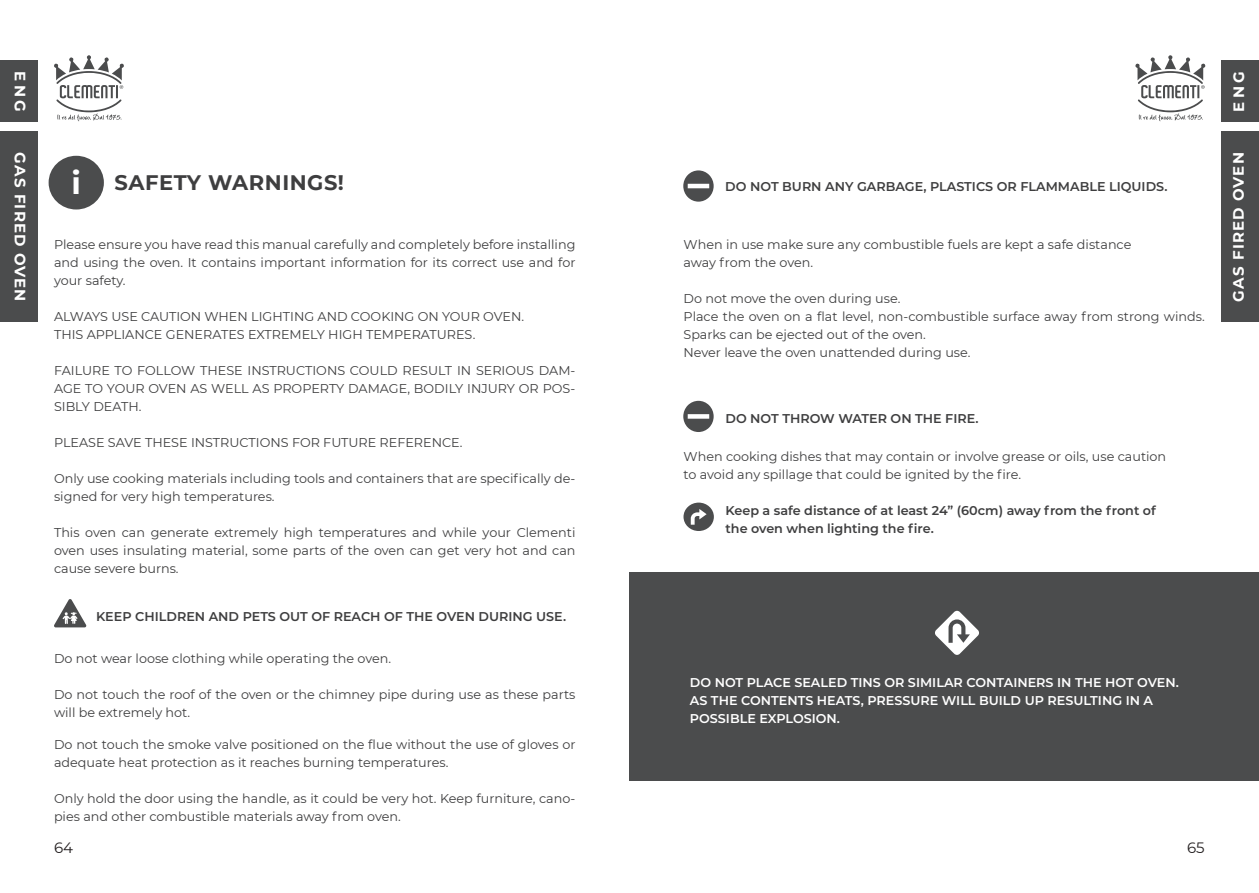
<style>
.page{position:relative;width:1259px;height:893px;background:#fff}
.page>*{position:absolute;margin:0;border:0;box-sizing:border-box;transform-origin:0 0}
.t1{font:700 31.5px "Montserrat";color:#fff}
.t2{font:700 21px "Montserrat";letter-spacing:.025em;color:#3e3e3f}
.t3{font:700 15px "Montserrat";letter-spacing:.075em;color:#fff}
.t4{font:15px "Montserrat";color:#231f20}
.t5{font:12.75px/18px "Montserrat";color:#3e3e3f}
.t6{font:600 12.75px "Montserrat";color:#3e3e3f}
.t7{font:600 12.75px "Montserrat";color:#fff}
</style>
<div class="page">
<svg style="left:54px;top:599px;width:33px;height:28px"></svg>
<div style="left:0;top:61px;width:38px;height:61px;background:#4b4c4d"></div>
<svg style="left:54px;top:55px;width:70px;height:66px"></svg>
<div style="left:49px;top:156px;width:55px;height:53px;background:#4b4c4d;border-radius:50%"></div>
<div style="left:0;top:132px;width:38px;height:190px;background:#4b4c4d"></div>
<div style="left:1221px;top:132px;width:38px;height:190px;background:#4b4c4d"></div>
<div style="left:629px;top:572px;width:630px;height:208px;background:#4b4c4d"></div>
<div style="left:1221px;top:61px;width:38px;height:61px;background:#4b4c4d"></div>
<svg style="left:683px;top:170px;width:30px;height:32px"></svg>
<svg style="left:683px;top:401px;width:30px;height:31px"></svg>
<svg style="left:683px;top:503px;width:31px;height:28px"></svg>
<svg style="left:935px;top:610px;width:44px;height:45px"></svg>
<svg style="left:1135px;top:55px;width:70px;height:66px"></svg>
<p class="t3" style="left:31px;top:71px;width:42px;rotate:90deg">ENG</p>
<p class="t3" style="left:1228px;top:112px;width:42px;rotate:-90deg">ENG</p>
<p class="t3" style="left:31px;top:152px;width:151px;rotate:90deg">GAS FIRED OVEN</p>
<p class="t3" style="left:1227px;top:302px;width:151px;rotate:-90deg">GAS FIRED OVEN</p>
<p class="t1" style="left:72px;top:160px;width:11px">i</p>
<p class="t2" style="left:115px;top:168px;width:231px">SAFETY WARNINGS!</p>
<p class="t6" style="left:725px;top:177px;width:444px">DO NOT BURN ANY GARBAGE, PLASTICS OR FLAMMABLE LIQUIDS.</p>
<p class="t5" style="left:54px;top:235px;width:523px;text-align:justify">Please ensure you have read this manual carefully and completely before installing and using the oven. It contains important information for its correct use and for your safety.</p>
<p class="t5" style="left:54px;top:307px;width:471px">ALWAYS USE CAUTION WHEN LIGHTING AND COOKING ON YOUR OVEN.</p>
<p class="t5" style="left:54px;top:325px;width:423px">THIS APPLIANCE GENERATES EXTREMELY HIGH TEMPERATURES.</p>
<p class="t5" style="left:54px;top:361px;width:523px;text-align:justify">FAILURE TO FOLLOW THESE INSTRUCTIONS COULD RESULT IN SERIOUS DAM-AGE TO YOUR OVEN AS WELL AS PROPERTY DAMAGE, BODILY INJURY OR POS-SIBLY DEATH.</p>
<p class="t5" style="left:54px;top:433px;width:410px">PLEASE SAVE THESE INSTRUCTIONS FOR FUTURE REFERENCE.</p>
<p class="t5" style="left:54px;top:469px;width:523px">Only use cooking materials including tools and containers that are specifically de&shy;signed for very high temperatures.</p>
<p class="t5" style="left:54px;top:523px;width:523px;text-align:justify">This oven can generate extremely high temperatures and while your Clementi oven uses insulating material, some parts of the oven can get very hot and can cause severe burns.</p>
<p class="t5" style="left:683px;top:235px;width:449px">When in use make sure any combustible fuels are kept a safe distance</p>
<p class="t5" style="left:683px;top:253px;width:131px">away from the oven.</p>
<p class="t5" style="left:683px;top:289px;width:218px">Do not move the oven during use.</p>
<p class="t5" style="left:683px;top:307px;width:523px">Place the oven on a flat level, non-combustible surface away from strong winds.<br>Sparks can be ejected out of the oven.</p>
<p class="t5" style="left:683px;top:343px;width:288px">Never leave the oven unattended during use.</p>
<p class="t6" style="left:725px;top:409px;width:255px">DO NOT THROW WATER ON THE FIRE.</p>
<p class="t5" style="left:683px;top:447px;width:484px">When cooking dishes that may contain or involve grease or oils, use caution</p>
<p class="t5" style="left:683px;top:465px;width:339px">to avoid any spillage that could be ignited by the fire.</p>
<p class="t6" style="left:725px;top:501px;width:432px">Keep a safe distance of at least 24” (60cm) away from the front of</p>
<p class="t6" style="left:725px;top:519px;width:210px">the oven when lighting the fire.</p>
<p class="t6" style="left:96px;top:607px;width:471px">KEEP CHILDREN AND PETS OUT OF REACH OF THE OVEN DURING USE.</p>
<p class="t5" style="left:54px;top:649px;width:339px">Do not wear loose clothing while operating the oven.</p>
<p class="t5" style="left:54px;top:685px;width:523px">Do not touch the roof of the oven or the chimney pipe during use as these parts will be extremely hot.</p>
<p class="t5" style="left:54px;top:735px;width:523px">Do not touch the smoke valve positioned on the flue without the use of gloves or adequate heat protection as it reaches burning temperatures.</p>
<p class="t5" style="left:54px;top:789px;width:523px">Only hold the door using the handle, as it could be very hot. Keep furniture, cano&shy;pies and other combustible materials away from oven.</p>
<p class="t7" style="left:690px;top:673px;width:490px">DO NOT PLACE SEALED TINS OR SIMILAR CONTAINERS IN THE HOT OVEN.</p>
<p class="t7" style="left:690px;top:691px;width:465px">AS THE CONTENTS HEATS, PRESSURE WILL BUILD UP RESULTING IN A</p>
<p class="t7" style="left:690px;top:709px;width:152px">POSSIBLE EXPLOSION.</p>
<p class="t4" style="left:54px;top:838px;width:21px">64</p>
<p class="t4" style="left:1187px;top:838px;width:19px">65</p>
</div>
